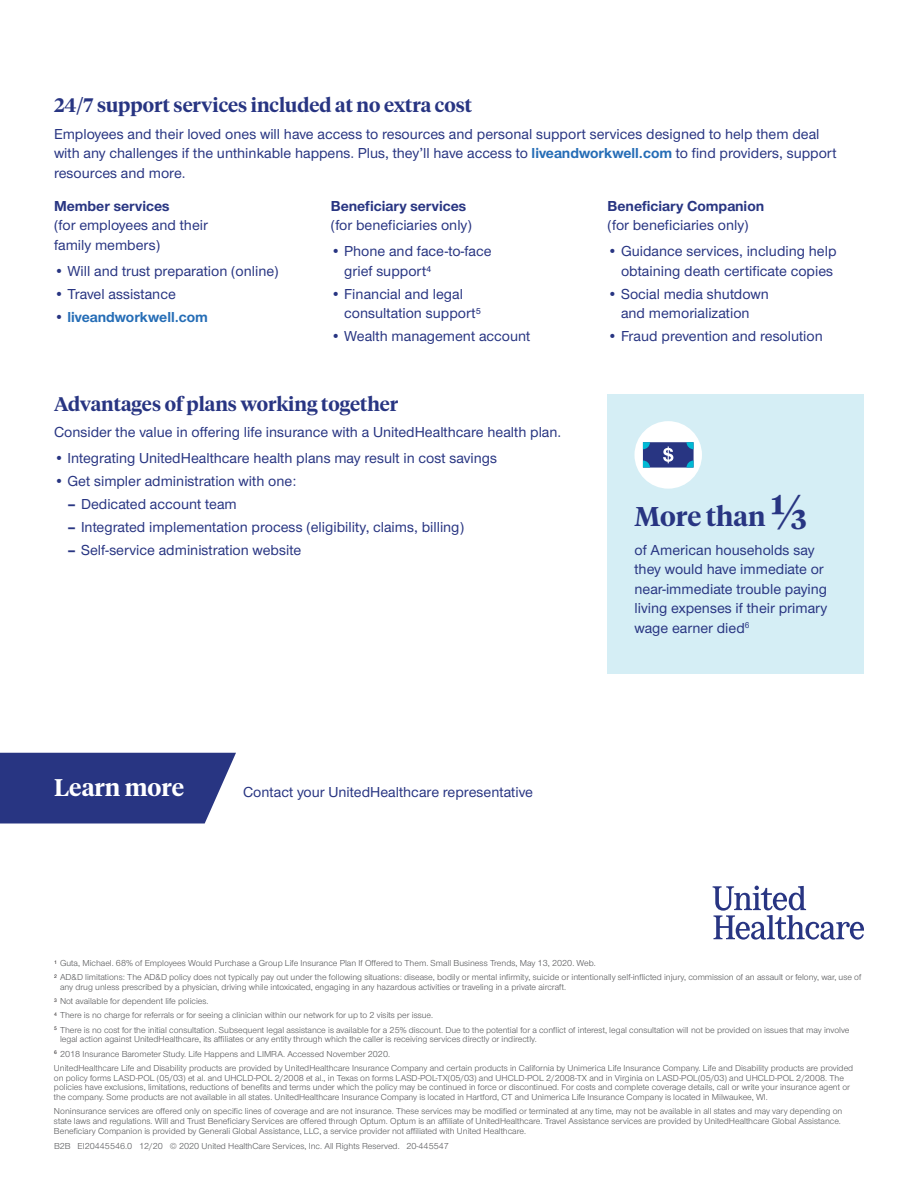
<style>
.page{position:relative;width:918px;height:1188px;background:#fff}
.page>*{position:absolute;margin:0;border:0;box-sizing:border-box;transform-origin:0 0}
.t1{font:600 27px "UHC Serif Headline";color:#283582}
.t2{font:600 24px "UHC Serif Headline";color:#fff}
.t3{font:600 19.5px "UHC Serif Headline";color:#283582}
.t4{font:500 15px/19.5px "UHC Sans";color:#283582}
.t5{font:700 15px "UHC Sans";color:#283582}
.t6{font:700 15px "UHC Sans";color:#256db6}
.t7{font:9px/14.2px "UHC Sans";color:#57585a}
.s1{font-weight:700;color:#256db6}
.s2{font-weight:500;color:#283582}
.s3{font-weight:700}
.s4{font-size:48px}
</style>
<div class="page">
<svg style="left:713px;top:886px;width:151px;height:54px"></svg>
<svg style="left:0;top:753px;width:236px;height:71px;background:#36428a"></svg>
<div style="left:608px;top:394px;width:256px;height:279px;background:#d5eef5"></div>
<div style="left:634px;top:421px;width:68px;height:68px;background:#fff;border-radius:50%"></div>
<svg style="left:643px;top:442px;width:51px;height:26px"></svg>
<h3 class="t3" style="left:54px;top:92px;width:420px">24/7 support services included at no extra cost</h3>
<p class="t4" style="left:54px;top:123px;width:784px">Employees and their loved ones will have access to resources and personal support services designed to help them deal with any challenges if the unthinkable happens. Plus, they’ll have access to <span class="s1">liveandworkwell.com</span> to find providers, support resources and more.</p>
<h3 class="t5" style="left:54px;top:195px;width:117px">Member services</h3>
<h3 class="t4" style="left:54px;top:215px;width:156px">(for employees and their family members)</h3>
<h3 class="t4" style="left:54px;top:260px;width:226px">• Will and trust preparation (online)</h3>
<h3 class="t4" style="left:54px;top:283px;width:123px">• Travel assistance</h3>
<h3 class="t6" style="left:54px;top:306px;width:156px"><span class="s2">•</span> liveandworkwell.com</h3>
<h3 class="t5" style="left:607px;top:195px;width:158px">Beneficiary Companion</h3>
<h3 class="t4" style="left:607px;top:215px;width:143px">(for beneficiaries only)</h3>
<h3 class="t4" style="left:607px;top:241px;width:231px;text-align:right">• Guidance services, including help obtaining death certificate copies</h3>
<h3 class="t4" style="left:607px;top:283px;width:163px;text-align:center">• Social media shutdown and memorialization</h3>
<h3 class="t4" style="left:607px;top:326px;width:217px">• Fraud prevention and resolution</h3>
<h3 class="t5" style="left:331px;top:195px;width:137px">Beneficiary services</h3>
<h3 class="t4" style="left:331px;top:215px;width:143px">(for beneficiaries only)</h3>
<h3 class="t4" style="left:344px;top:241px;width:149px;text-indent:-14px">• Phone and face-to-face grief support⁴</h3>
<h3 class="t4" style="left:344px;top:283px;width:138px;text-indent:-14px">• Financial and legal consultation support⁵</h3>
<h3 class="t4" style="left:331px;top:326px;width:201px">• Wealth management account</h3>
<h3 class="t3" style="left:54px;top:391px;width:346px">Advantages of plans working together</h3>
<h3 class="t4" style="left:54px;top:422px;width:509px">Consider the value in offering life insurance with a UnitedHealthcare health plan.</h3>
<h3 class="t4" style="left:54px;top:448px;width:445px">• Integrating UnitedHealthcare health plans may result in cost savings</h3>
<h3 class="t4" style="left:54px;top:471px;width:244px">• Get simpler administration with one:</h3>
<h3 class="t4" style="left:68px;top:494px;width:171px"><span class="s3">–</span> Dedicated account team</h3>
<h3 class="t4" style="left:68px;top:517px;width:398px"><span class="s3">–</span> Integrated implementation process (eligibility, claims, billing)</h3>
<h3 class="t4" style="left:68px;top:540px;width:235px"><span class="s3">–</span> Self-service administration website</h3>
<h2 class="t2" style="left:54px;top:771px;width:132px">Learn more</h2>
<h3 class="t4" style="left:243px;top:781px;width:291px">Contact your UnitedHealthcare representative</h3>
<h1 class="t1" style="left:634px;top:498px;width:175px">More than <span class="s4">1/3</span></h1>
<h3 class="t4" style="left:634px;top:540px;width:194px">of American households say they would have immediate or near-immediate trouble paying living expenses if their primary wage earner died<sup>6</sup></h3>
<p class="t7" style="left:54px;top:956px;width:809px"><sup>1</sup> Guta, Michael. 68% of Employees Would Purchase a Group Life Insurance Plan If Offered to Them. Small Business Trends, May 13, 2020. Web.<br><sup>2</sup> AD&amp;D limitations: The AD&amp;D policy does not typically pay out under the following situations: disease, bodily or mental infirmity, suicide or intentionally self-inflicted injury, commission of an assault or felony, war, use of</p>
<p class="t7" style="left:54px;top:980px;width:797px;text-indent:6px">any drug unless prescribed by a physician, driving while intoxicated, engaging in any hazardous activities or traveling in a private aircraft.<br><sup>3</sup> Not available for dependent life policies.<br><sup>4</sup> There is no charge for referrals or for seeing a clinician within our network for up to 2 visits per issue.<br><sup>5</sup> There is no cost for the initial consultation. Subsequent legal assistance is available for a 25% discount. Due to the potential for a conflict of interest, legal consultation will not be provided on issues that may involve</p>
<p class="t7" style="left:54px;top:1032px;width:801px;text-indent:6px">legal action against UnitedHealthcare, its affiliates or any entity through which the caller is receiving services directly or indirectly.<br><sup>6</sup> 2018 Insurance Barometer Study. Life Happens and LIMRA. Accessed November 2020.<br>UnitedHealthcare Life and Disability products are provided by UnitedHealthcare Insurance Company and certain products in California by Unimerica Life Insurance Company. Life and Disability products are provided</p>
<p class="t7" style="left:54px;top:1073px;width:798px;line-height:9.8px">on policy forms LASD-POL (05/03) et al. and UHCLD-POL 2/2008 et al., in Texas on forms LASD-POL-TX(05/03) and UHCLD-POL 2/2008-TX and in Virginia on LASD-POL(05/03) and UHCLD-POL 2/2008. The policies have exclusions, limitations, reductions of benefits and terms under which the policy may be continued in force or discontinued. For costs and complete coverage details, call or write your insurance agent or the company. Some products are not available in all states. UnitedHealthcare Insurance Company is located in Hartford, CT and Unimerica Life Insurance Company is located in Milwaukee, WI.</p>
<p class="t7" style="left:54px;top:1106px;width:790px;line-height:9.8px">Noninsurance services are offered only on specific lines of coverage and are not insurance. These services may be modified or terminated at any time, may not be available in all states and may vary depending on state laws and regulations. Will and Trust Beneficiary Services are offered through Optum. Optum is an affiliate of UnitedHealthcare. Travel Assistance services are provided by UnitedHealthcare Global Assistance.<br>Beneficiary Companion is provided by Generali Global Assistance, LLC, a service provider not affiliated with United Healthcare.</p>
<p class="t7" style="left:54px;top:1139px;width:397px">B2B EI20445546.0 12/20 © 2020 United HealthCare Services, Inc. All Rights Reserved. 20-445547</p>
</div>
